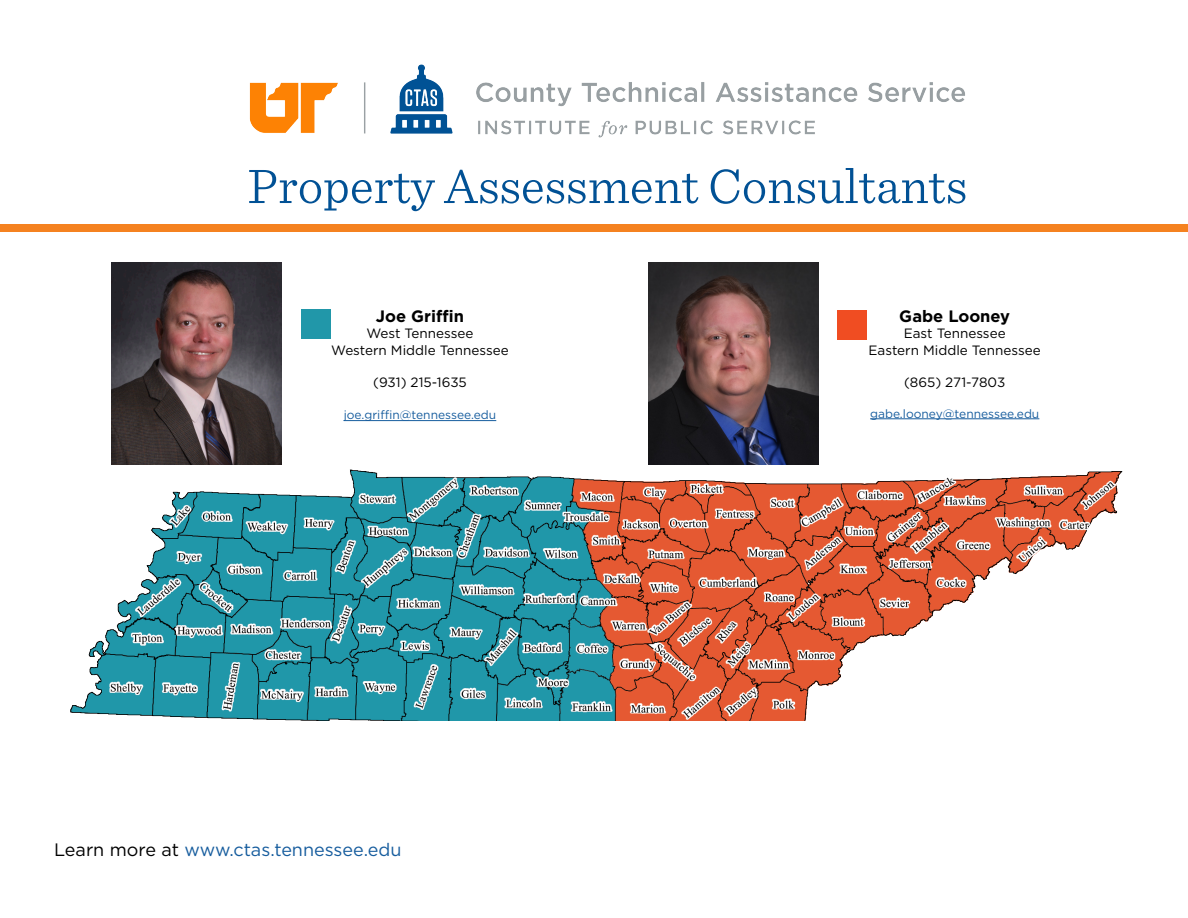
<style>
.page{position:relative;width:1188px;height:918px;background:#fff}
.page>*{position:absolute;margin:0;border:0;box-sizing:border-box;transform-origin:0 0}
.t1{font:300 51px "Sentinel";color:#015195}
.t2{font:18px "Gotham";color:#175d9e}
.t3{font:700 16.5px "Gotham";color:#000}
.t4{font:13.5px/16.2px "Gotham";color:#000;text-align:center}
.t5{font:12px "Gotham";color:#175d9e}
.s1{color:#000}
</style>
<div class="page">
<hr style="left:344px;top:420px;width:152px;height:1px;background:#175d9e">
<div style="left:302px;top:309px;width:30px;height:30px;background:#2197a9"></div>
<hr style="left:870px;top:418px;width:169px;height:1px;background:#175d9e">
<div style="left:837px;top:310px;width:30px;height:30px;background:#f04d22"></div>
<img style="left:70px;top:469px;width:1053px;height:251px">
<div style="left:0;top:224px;width:1188px;height:7px;background:#f58220"></div>
<img style="left:249px;top:64px;width:716px;height:74px">
<img style="left:111px;top:262px;width:171px;height:203px">
<img style="left:648px;top:262px;width:171px;height:203px">
<p class="t1" style="left:247px;top:148px;width:722px">Property Assessment Consultants</p>
<p class="t3" style="left:376px;top:305px;width:90px">Joe Griffin</p>
<p class="t4" style="left:331px;top:325px;width:179px">West Tennessee<br>Western Middle Tennessee</p>
<p class="t4" style="left:373px;top:374px;width:95px">(931) 215-1635</p>
<p class="t5" style="left:344px;top:407px;width:154px">joe.griffin@tennessee.edu</p>
<p class="t2" style="left:54px;top:838px;width:349px"><span class="s1">Learn more at</span> www.ctas.tennessee.edu</p>
<p class="t3" style="left:899px;top:305px;width:112px">Gabe Looney</p>
<p class="t4" style="left:904px;top:325px;width:103px">East Tennessee</p>
<p class="t4" style="left:869px;top:341px;width:174px">Eastern Middle Tennessee</p>
<p class="t4" style="left:904px;top:374px;width:103px">(865) 271-7803</p>
<p class="t5" style="left:870px;top:406px;width:171px">gabe.looney@tennessee.edu</p>
</div>
